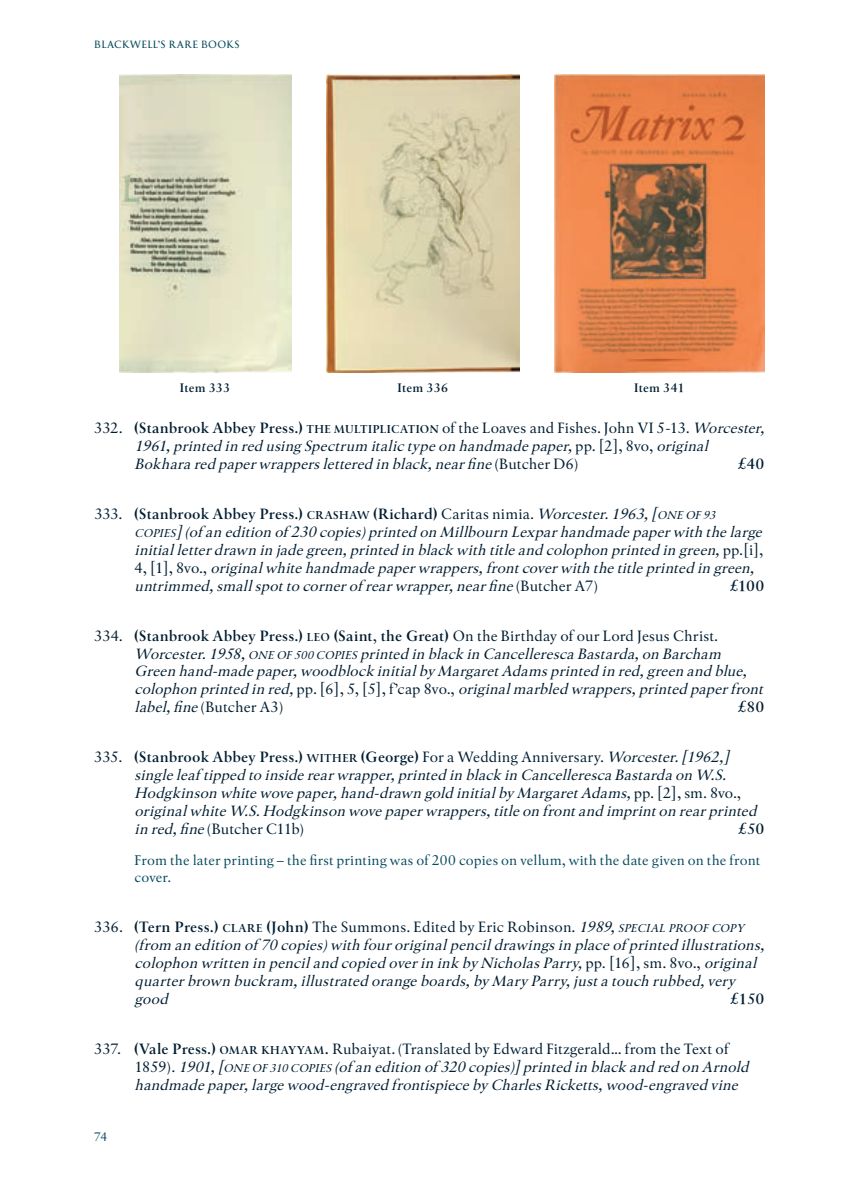
<style>
.page{position:relative;width:844px;height:1191px;background:#fff}
.page>*{position:absolute;margin:0;border:0;box-sizing:border-box;transform-origin:0 0}
.t1{font:italic 14.88px/17.8px "Blackwell";letter-spacing:.025em;color:#001d31}
.t2{font:700 14.88px "Blackwell";letter-spacing:-.02em;color:#001d31}
.t3{font:14px/16.8px "Blackwell";letter-spacing:.01em;color:#054a5e}
.t4{font:700 12.25px "Blackwell";letter-spacing:.015em;color:#001d31}
.t5{font:12.25px "Blackwell";color:#054a5e}
.t6{font:10.5px "Blackwell Titling";letter-spacing:.03em;color:#054a5e}
.s1{font-family:"Blackwell"}
.s2{font-style:normal}
.s3{font-weight:700;font-style:normal}
.s4{font-weight:700;font-style:normal;font-size:11.38px}
.s5{font-size:11.38px}
</style>
<div class="page">
<img style="left:119px;top:74px;width:172px;height:298px">
<img style="left:326px;top:74px;width:193px;height:298px">
<img style="left:554px;top:74px;width:210px;height:298px">
<p class="t6" style="left:94px;top:39px;width:147px">BLACKWELL<span class="s1">’</span>S RARE BOOKS</p>
<p class="t4" style="left:180px;top:380px;width:52px">Item 333</p>
<p class="t4" style="left:397px;top:380px;width:52px">Item 336</p>
<p class="t4" style="left:634px;top:380px;width:52px">Item 341</p>
<p class="t1" style="left:135px;top:419px;width:635px;text-indent:-40px"><span class="s2">332.</span> <span class="s3">(Stanbrook Abbey Press.)</span> <span class="s4">THE MULTIPLICATION</span> <span class="s2">of the Loaves and Fishes. John VI 5-13.</span> Worcester,<br>1961,printed in red usingSpectrum italictypeon handmadepaper,<span class="s2">p p . [ 2 ] , 8 v o ,</span> original<br>Bokharared paperwrapperslettered in black,nearfine<span class="s2">( B u t c h e r D 6 )</span></p>
<p class="t2" style="left:737px;top:455px;width:28px">£40</p>
<p class="t1" style="left:135px;top:505px;width:632px;text-indent:-40px"><span class="s2">333.</span> <span class="s3">(Stanbrook Abbey Press.)</span> <span class="s4">CRASHAW</span> <span class="s3">(Richard)</span> <span class="s2">Caritas nimia.</span> Worcester.1963,[<span class="s5">ONE OF93<br>COPIES</span>](of an edition of 230 copies)printed on Millbourn Lexparhandmadepaperwith thelarge initialletterdrawn in jadegreen,printed in black with titleand colophon printed in green,<span class="s2">p p . [ i ] , 4 , [ 1 ] , 8 v o . ,</span> originalwhitehandmadepaperwrappers,frontcoverwith thetitleprinted in green, untrimmed,smallspotto cornerof rearwrapper,nearfine<span class="s2">( B u t c h e r A 7 )</span></p>
<p class="t2" style="left:729px;top:576px;width:36px">£100</p>
<p class="t1" style="left:135px;top:626px;width:633px;text-indent:-40px"><span class="s2">334.</span> <span class="s3">(Stanbrook Abbey Press.)</span> <span class="s4">LEO</span> <span class="s3">(Saint, the Great)</span> <span class="s2">On the Birthday of our Lord Jesus Christ.<br></span>Worcester.1958,<span class="s5">ONE OF500 COPIES</span>printed in black in CancellerescaBastarda,on Barcham Green hand-madepaper,woodblock initialby MargaretAdamsprinted in red,green and blue, colophon printed in red,<span class="s2">p p . [ 6 ] , 5 , [ 5 ] , f ’ c a p 8 v o . ,</span> originalmarbled wrappers,printed paperfront label,fine<span class="s2">(Butcher A3)</span></p>
<p class="t2" style="left:737px;top:698px;width:28px">£80</p>
<p class="t1" style="left:135px;top:748px;width:627px;text-indent:-40px"><span class="s2">335.</span> <span class="s3">(Stanbrook Abbey Press.)</span> <span class="s4">WITHER</span> <span class="s3">(George)</span> <span class="s2">For a Wedding Anniversary.</span> Worcester.[1962,] singleleaf tipped to insiderearwrapper,printed in black in CancellerescaBastardaon W.S.<br>Hodgkinson whitewovepaper,hand-drawn gold initialby MargaretAdams,<span class="s2">p p . [ 2 ] , s m . 8 v o . , </span>originalwhiteW.S.Hodgkinson wovepaperwrappers,titleon frontand imprinton rearprinted in red,fine<span class="s2">(Butcher C11b)</span></p>
<p class="t2" style="left:737px;top:819px;width:28px">£50</p>
<p class="t3" style="left:135px;top:851px;width:627px">From the later printing – the first printing was of 200 copies on vellum, with the date given on the front cover.</p>
<p class="t1" style="left:134px;top:918px;width:635px;text-indent:-40px"><span class="s2">336.</span> <span class="s3">(Tern Press.)</span> <span class="s4">CLARE</span> <span class="s3">(John)</span> <span class="s2">The Summons. Edited by Eric Robinson.</span> 1989,<span class="s5">SPECIALPROOFCOPY </span>(from an edition of 70 copies)with fouroriginalpencildrawingsin placeof printed illustrations, colophon written in penciland copied overin ink by NicholasParry,<span class="s2">p p . [ 1 6 ] , s m . 8 v o . ,</span> original quarterbrown buckram,illustrated orangeboards,by Mary Parry,justatouch rubbed,very good</p>
<p class="t2" style="left:730px;top:989px;width:36px">£150</p>
<p class="t1" style="left:134px;top:1039px;width:619px;text-indent:-40px"><span class="s2">337.</span> <span class="s3">(Vale Press.)</span> <span class="s4">OMAR KHAYYAM</span><span class="s3">.</span> <span class="s2">Rubaiyat. (Translated by Edward Fitzgerald... from the Text of<br>1 8 5 9 ) .</span> 1901,[<span class="s5">ONE OF310 COPIES</span>(of an edition of 320 copies)]printed in black and red on Arnold handmadepaper,largewood-engraved frontispieceby CharlesRicketts,wood-engraved vine</p>
<p class="t5" style="left:94px;top:1129px;width:14px">74</p>
</div>
